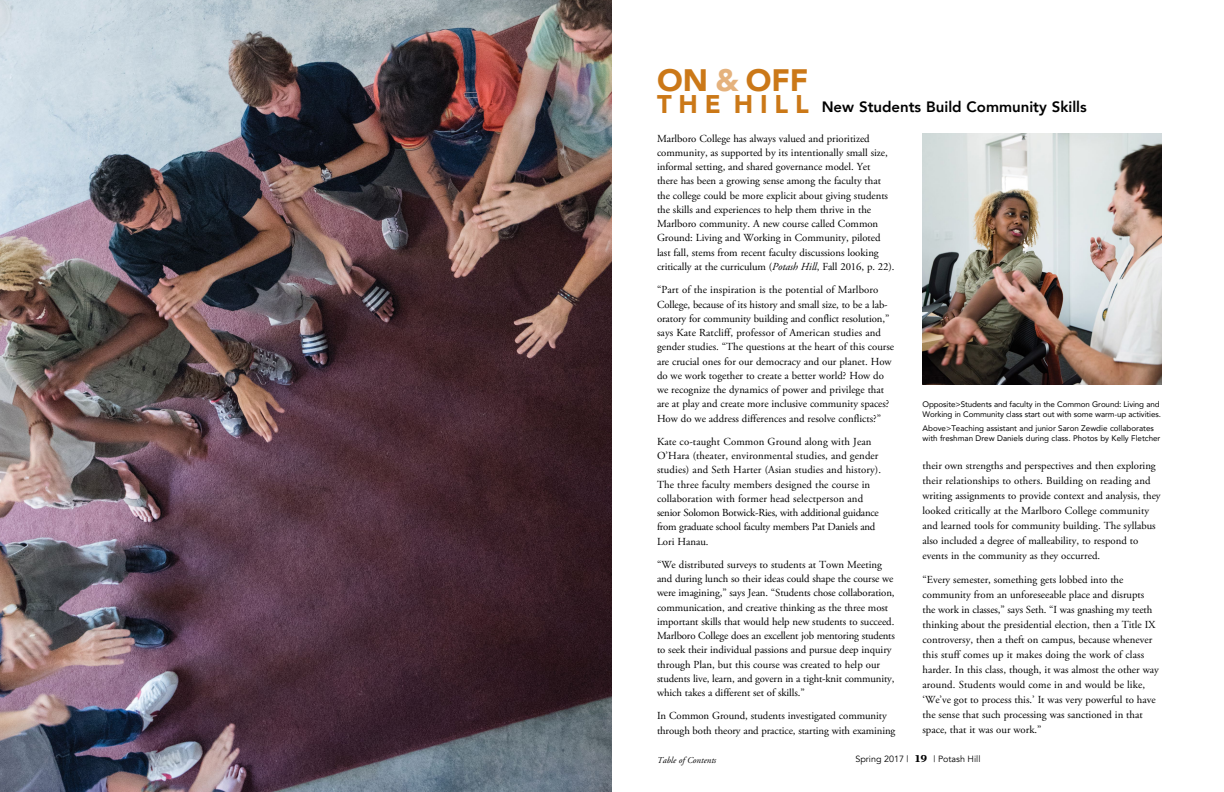
<style>
.page{position:relative;width:1224px;height:792px;background:#fff}
.page>*{position:absolute;margin:0;border:0;box-sizing:border-box;transform-origin:0 0}
.t1{font:900 31px "Avenir";color:#cb7817}
.t2{font:800 15px "Avenir";color:#000}
.t3{font:700 11px "Chronicle Text G1";color:#000}
.t4{font:10.8px/14.3px "Adobe Garamond Pro";color:#000}
.t5{font:9px "Avenir";color:#000}
.t6{font:italic 9px "Adobe Garamond Pro";color:#000}
.t7{font:8px/10px "Avenir";color:#000}
.s1{color:#e5b27d}
.s2{font-weight:900;font-size:25.5px;color:#cb7817}
.s3{font-style:italic}
</style>
<div class="page">
<img style="left:0;top:0;width:612px;height:792px">
<img style="left:922px;top:134px;width:240px;height:250px">
<h1 class="t1" style="left:657px;top:54px;width:153px">ON <span class="s1">&amp;</span> OFF</h1>
<h2 class="t2" style="left:657px;top:95px;width:431px"><span class="s2">T H E H I L L</span> New Students Build Community Skills</h2>
<p class="t4" style="left:657px;top:132px;width:239px">Marlboro College has always valued and prioritized community, as supported by its intentionally small size, informal setting, and shared governance model. Yet<br>there has been a growing sense among the faculty that the college could be more explicit about giving students the skills and experiences to help them thrive in the Marlboro community. A new course called Common Ground: Living and Working in Community, piloted last fall, stems from recent faculty discussions looking critically at the curriculum (<span class="s3">Potash Hill</span>, Fall 2016, p. 22).</p>
<p class="t4" style="left:657px;top:283px;width:239px">“Part of the inspiration is the potential of Marlboro College, because of its history and small size, to be a lab&shy;oratory for community building and conflict resolution,” says Kate Ratcliff, professor of American studies and gender studies. “The questions at the heart of this course are crucial ones for our democracy and our planet. How do we work together to create a better world? How do we recognize the dynamics of power and privilege that are at play and create more inclusive community spaces?<br>How do we address differences and resolve conflicts?”</p>
<p class="t4" style="left:657px;top:435px;width:226px">Kate co-taught Common Ground along with Jean O’Hara (theater, environmental studies, and gender studies) and Seth Harter (Asian studies and history).<br>The three faculty members designed the course in collaboration with former head selectperson and senior Solomon Botwick-Ries, with additional guidance from graduate school faculty members Pat Daniels and Lori Hanau.</p>
<p class="t4" style="left:657px;top:558px;width:239px">“We distributed surveys to students at Town Meeting and during lunch so their ideas could shape the course we were imagining,” says Jean. “Students chose collaboration, communication, and creative thinking as the three most important skills that would help new students to succeed.<br>Marlboro College does an excellent job mentoring students to seek their individual passions and pursue deep inquiry through Plan, but this course was created to help our students live, learn, and govern in a tight-knit community, which takes a different set of skills.”</p>
<p class="t4" style="left:657px;top:709px;width:240px">In Common Ground, students investigated community through both theory and practice, starting with examining</p>
<p class="t7" style="left:922px;top:399px;width:240px">Opposite&gt;Students and faculty in the Common Ground: Living and<br>Working in Community class start out with some warm-up activities.</p>
<p class="t7" style="left:922px;top:423px;width:239px">Above&gt;Teaching assistant and junior Saron Zewdie collaborates with freshman Drew Daniels during class. Photos by Kelly Fletcher</p>
<p class="t4" style="left:923px;top:459px;width:240px;line-height:15px">their own strengths and perspectives and then exploring their relationships to others. Building on reading and writing assignments to provide context and analysis, they looked critically at the Marlboro College community and learned tools for community building. The syllabus also included a degree of malleability, to respond to events in the community as they occurred.</p>
<p class="t4" style="left:923px;top:573px;width:238px;line-height:15px">“Every semester, something gets lobbed into the community from an unforeseeable place and disrupts the work in classes,” says Seth. “I was gnashing my teeth thinking about the presidential election, then a Title IX controversy, then a theft on campus, because whenever this stuff comes up it makes doing the work of class harder. In this class, though, it was almost the other way around. Students would come in and would be like, ‘We’ve got to process this.’ It was very powerful to have the sense that such processing was sanctioned in that space, that it was our work.”</p>
<p class="t3" style="left:915px;top:749px;width:13px">19</p>
<p class="t6" style="left:657px;top:754px;width:61px">Table of Contents</p>
<p class="t5" style="left:855px;top:754px;width:55px">Spring 2017 |</p>
<p class="t5" style="left:934px;top:754px;width:48px">| Potash Hill</p>
</div>
